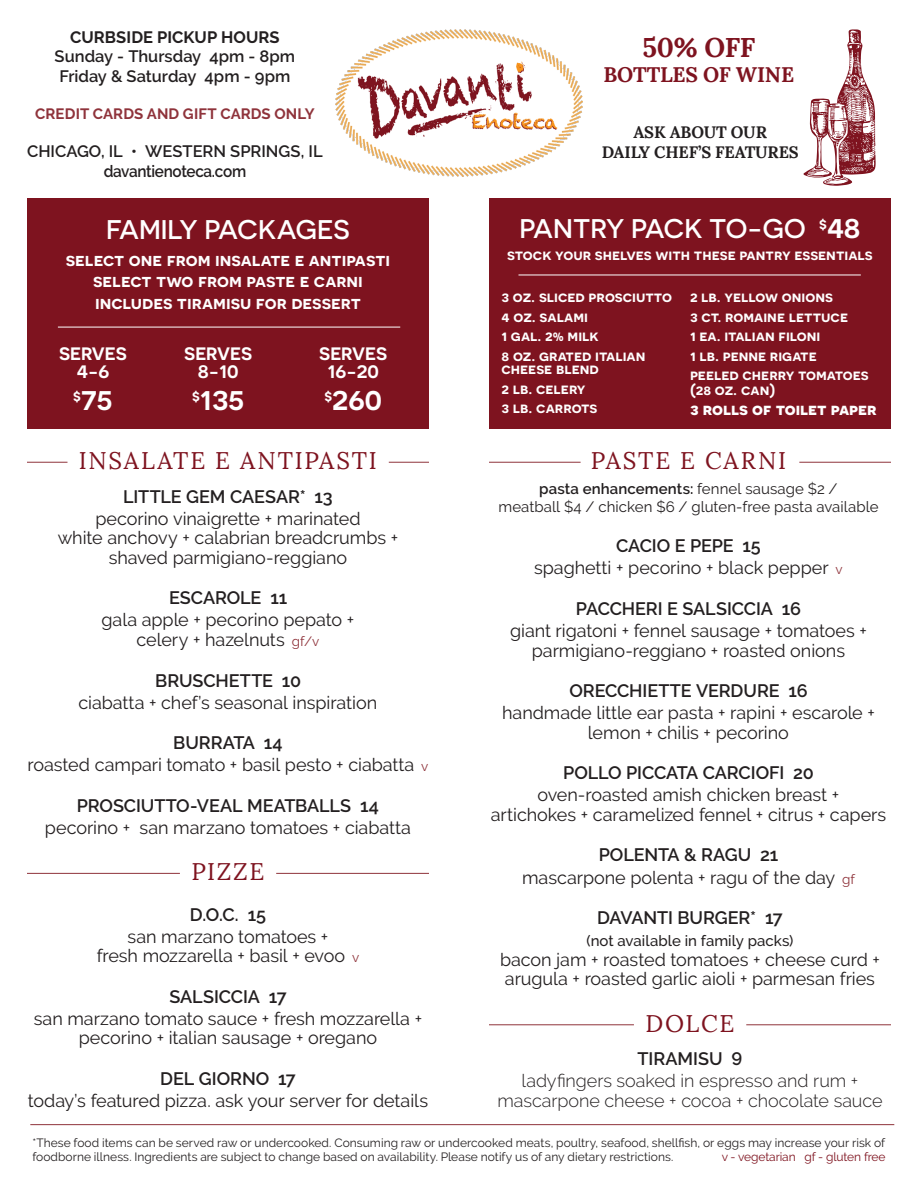
<style>
.page{position:relative;width:918px;height:1188px;background:#fff}
.page>*{position:absolute;margin:0;border:0;box-sizing:border-box;transform-origin:0 0}
.t1{font:500 27px "Novecentosanswide";color:#fff}
.t2{font:600 27px "Novecentosanswide";color:#fff}
.t3{font:700 27px "Lora";color:#7e131f}
.t4{font:24px "Lora";letter-spacing:.07em;color:#7e131f}
.t5{font:700 21px "Lora";letter-spacing:-.01em;color:#7e131f}
.Dish_Description{font:18px/19.5px "Raleway";letter-spacing:-.005em;color:#231f20;text-align:center}
.Dish_Name{font:600 18px "Raleway";letter-spacing:-.01em;color:#231f20}
.t6{font:600 18px/18px "Novecentosanswide";color:#fff;text-align:center}
.Dish_Description-2{font:300 18px/19.5px "Raleway";letter-spacing:-.005em;color:#231f20;text-align:center}
.Dish_Name-2{font:600 16.5px "Raleway";color:#231f20}
.t7{font:700 16.5px/19.8px "Lora";letter-spacing:-.01em;color:#231f20;text-align:center}
.Dish_Name-3{font:700 16.5px "Raleway";letter-spacing:.005em;color:#231f20}
.t8{font:700 16.5px "Novecentosanswide";color:#fff}
.Dish_Name-4{font:600 16.5px "Raleway";letter-spacing:-.02em;color:#231f20;scale:.93 1}
.t9{font:600 15px/19.5px "Novecentosanswide";color:#fff}
.Dish_Description-3{font:15px/18px "Raleway";letter-spacing:.005em;color:#231f20;text-align:center}
.Dish_Description-4{font:500 15px "Raleway";letter-spacing:.005em;color:#231f20}
.Dish_Name-5{font:700 15px "Raleway";letter-spacing:.005em;color:#8f333b}
.t10{font:12px/14.4px "Raleway";letter-spacing:.005em;color:#231f20}
.t11{font:12px "Raleway";letter-spacing:-.01em;color:#7e131f}
.s1{font-size:13.5px;color:#8f333b}
.s2{font-weight:600}
</style>
<div class="page">
<img style="left:336px;top:29px;width:246px;height:148px">
<hr style="left:27px;top:462px;width:41px;height:1px;background:#8f333b">
<hr style="left:389px;top:462px;width:40px;height:1px;background:#8f333b">
<hr style="left:27px;top:873px;width:153px;height:1px;background:#8f333b">
<hr style="left:276px;top:873px;width:153px;height:1px;background:#8f333b">
<hr style="left:489px;top:1024px;width:145px;height:1px;background:#8f333b">
<hr style="left:746px;top:1024px;width:145px;height:1px;background:#8f333b">
<hr style="left:489px;top:462px;width:92px;height:1px;background:#8f333b">
<hr style="left:799px;top:462px;width:92px;height:1px;background:#8f333b">
<hr style="left:30px;top:1124px;width:864px;height:1px;background:#8f333b">
<div style="left:27px;top:199px;width:402px;height:230px;background:#7e131f"></div>
<hr style="left:58px;top:327px;width:342px;height:1px;background:#fff">
<div style="left:489px;top:199px;width:402px;height:230px;background:#7e131f"></div>
<hr style="left:518px;top:275px;width:343px;height:1px;background:#fff">
<svg style="left:804px;top:29px;width:72px;height:157px"></svg>
<p class="Dish_Name-3" style="left:70px;top:27px;width:211px">CURBSIDE PICKUP HOURS</p>
<p class="Dish_Name-2" style="left:55px;top:47px;width:242px">Sunday - Thursday 4pm - 8pm</p>
<p class="Dish_Name-2" style="left:59px;top:67px;width:233px">Friday &amp; Saturday 4pm - 9pm</p>
<p class="Dish_Name-5" style="left:35px;top:105px;width:281px">CREDIT CARDS AND GIFT CARDS ONLY</p>
<p class="Dish_Name-2" style="left:27px;top:141px;width:297px">CHICAGO, IL • WESTERN SPRINGS, IL</p>
<p class="Dish_Name-4" style="left:104px;top:161px;width:155px">davantienoteca.com</p>
<p class="t1" style="left:106px;top:214px;width:245px">FAMILY PACKAGES</p>
<p class="t6" style="left:66px;top:250px;width:326px">select one from insalate e antipasti</p>
<p class="t6" style="left:93px;top:272px;width:271px">select two from paste e carni</p>
<p class="t6" style="left:95px;top:293px;width:267px">includes tiramisu for dessert</p>
<p class="t6" style="left:59px;top:344px;width:69px">SERVES<br>4-6</p>
<p class="t2" style="left:73px;top:385px;width:41px"><sup>$</sup>75</p>
<p class="t6" style="left:184px;top:344px;width:69px">SERVES<br>8-10</p>
<p class="t2" style="left:192px;top:385px;width:54px"><sup>$</sup>135</p>
<p class="t6" style="left:319px;top:344px;width:69px">SERVES<br>16-20</p>
<p class="t2" style="left:325px;top:385px;width:59px"><sup>$</sup>260</p>
<p class="t4" style="left:79px;top:446px;width:300px">INSALATE E ANTIPASTI</p>
<p class="Dish_Name" style="left:123px;top:486px;width:211px">LITTLE GEM CAESAR* 13</p>
<p class="Dish_Description" style="left:58px;top:509px;width:342px">pecorino vinaigrette + marinated<br>white anchovy + calabrian breadcrumbs + shaved parmigiano-reggiano</p>
<p class="Dish_Name" style="left:169px;top:588px;width:120px">ESCAROLE 11</p>
<p class="Dish_Description" style="left:102px;top:610px;width:254px">gala apple + pecorino pepato + celery + hazelnuts <span class="s1">gf/v</span></p>
<p class="Dish_Name" style="left:155px;top:670px;width:147px">BRUSCHETTE 10</p>
<p class="Dish_Description" style="left:78px;top:692px;width:300px">ciabatta + chef’s seasonal inspiration</p>
<p class="Dish_Name" style="left:173px;top:732px;width:111px">BURRATA 14</p>
<p class="Dish_Description" style="left:27px;top:755px;width:403px">roasted campari tomato + basil pesto + ciabatta <span class="s1">v</span></p>
<p class="Dish_Name" style="left:77px;top:795px;width:304px">PROSCIUTTO-VEAL MEATBALLS 14</p>
<p class="Dish_Description" style="left:45px;top:818px;width:368px">pecorino + san marzano tomatoes + ciabatta</p>
<p class="t4" style="left:192px;top:857px;width:74px">PIZZE</p>
<p class="Dish_Name" style="left:190px;top:904px;width:78px">D.O.C. 15</p>
<p class="Dish_Description" style="left:97px;top:927px;width:264px">san marzano tomatoes +<br>fresh mozzarella + basil + evoo <span class="s1">v</span></p>
<p class="Dish_Name" style="left:169px;top:986px;width:119px">SALSICCIA 17</p>
<p class="Dish_Description" style="left:34px;top:1009px;width:390px">san marzano tomato sauce + fresh mozzarella + pecorino + italian sausage + oregano</p>
<p class="Dish_Name" style="left:160px;top:1068px;width:137px">DEL GIORNO 17</p>
<p class="Dish_Description" style="left:28px;top:1091px;width:402px">today’s featured pizza. ask your server for details</p>
<p class="t3" style="left:642px;top:30px;width:114px">50% OFF</p>
<p class="t5" style="left:604px;top:61px;width:192px">BOTTLES OF WINE</p>
<p class="t7" style="left:602px;top:122px;width:199px">ASK ABOUT OUR<br>DAILY CHEF’S FEATURES</p>
<p class="t1" style="left:519px;top:213px;width:343px">PANTRY PACK TO-GO <sup>$</sup><span class="s2">48</span></p>
<p class="t9" style="left:507px;top:245px;width:367px">stock your shelves with these pantry essentials</p>
<p class="t9" style="left:502px;top:287px;width:172px">3 oz. sliced prosciutto<br>4 oz. salami<br>1 gal. 2% milk<br>8 oz. grated italian</p>
<p class="t9" style="left:502px;top:359px;width:99px">cheese blend<br>2 lb. celery<br>3 lb. carrots</p>
<p class="t9" style="left:690px;top:287px;width:144px">2 lb. yellow onions</p>
<p class="t9" style="left:690px;top:307px;width:160px">3 ct. romaine lettuce</p>
<p class="t9" style="left:690px;top:326px;width:132px">1 ea. italian filoni</p>
<p class="t9" style="left:690px;top:346px;width:128px">1 lb. penne rigate</p>
<p class="t9" style="left:690px;top:367px;width:180px;line-height:15px">peeled cherry tomatoes (28 oz. can)</p>
<p class="t8" style="left:690px;top:399px;width:188px">3 rolls of toilet paper</p>
<p class="t4" style="left:591px;top:446px;width:197px">PASTE E CARNI</p>
<p class="Dish_Description-3" style="left:498px;top:480px;width:382px"><span class="s2">pasta enhancements:</span> fennel sausage $2 /<br>meatball $4 / chicken $6 / gluten-free pasta available</p>
<p class="Dish_Name" style="left:616px;top:536px;width:146px">CACIO E PEPE 15</p>
<p class="Dish_Description" style="left:534px;top:558px;width:310px">spaghetti + pecorino + black pepper <span class="s1">v</span></p>
<p class="Dish_Name" style="left:576px;top:598px;width:227px">PACCHERI E SALSICCIA 16</p>
<p class="Dish_Description" style="left:510px;top:621px;width:358px">giant rigatoni + fennel sausage + tomatoes + parmigiano-reggiano + roasted onions</p>
<p class="Dish_Name" style="left:569px;top:680px;width:240px">ORECCHIETTE VERDURE 16</p>
<p class="Dish_Description" style="left:502px;top:703px;width:374px">handmade little ear pasta + rapini + escarole + lemon + chilis + pecorino</p>
<p class="Dish_Name" style="left:563px;top:763px;width:252px">POLLO PICCATA CARCIOFI 20</p>
<p class="Dish_Description" style="left:491px;top:785px;width:397px">oven-roasted amish chicken breast +<br>artichokes + caramelized fennel + citrus + capers</p>
<p class="Dish_Name" style="left:599px;top:845px;width:181px">POLENTA &amp; RAGU 21</p>
<p class="Dish_Description" style="left:522px;top:867px;width:334px">mascarpone polenta + ragu of the day <span class="s1">gf</span></p>
<p class="Dish_Name" style="left:597px;top:907px;width:187px">DAVANTI BURGER* 17</p>
<p class="Dish_Description-4" style="left:587px;top:932px;width:208px">(not available in family packs)</p>
<p class="Dish_Description" style="left:500px;top:950px;width:381px;text-align:left">bacon jam + roasted tomatoes + cheese curd + arugula + roasted garlic aioli + parmesan fries</p>
<p class="t4" style="left:646px;top:1008px;width:90px">DOLCE</p>
<p class="Dish_Name" style="left:638px;top:1049px;width:106px">TIRAMISU 9</p>
<p class="Dish_Description-2" style="left:497px;top:1071px;width:387px">ladyfingers soaked in espresso and rum + mascarpone cheese + cocoa + chocolate sauce</p>
<p class="t10" style="left:32px;top:1135px;width:854px">*These food items can be served raw or undercooked. Consuming raw or undercooked meats, poultry, seafood, shellfish, or eggs may increase your risk of foodborne illness. Ingredients are subject to change based on availability. Please notify us of any dietary restrictions.</p>
<p class="t11" style="left:722px;top:1150px;width:165px">v - vegetarian gf - gluten free</p>
</div>
